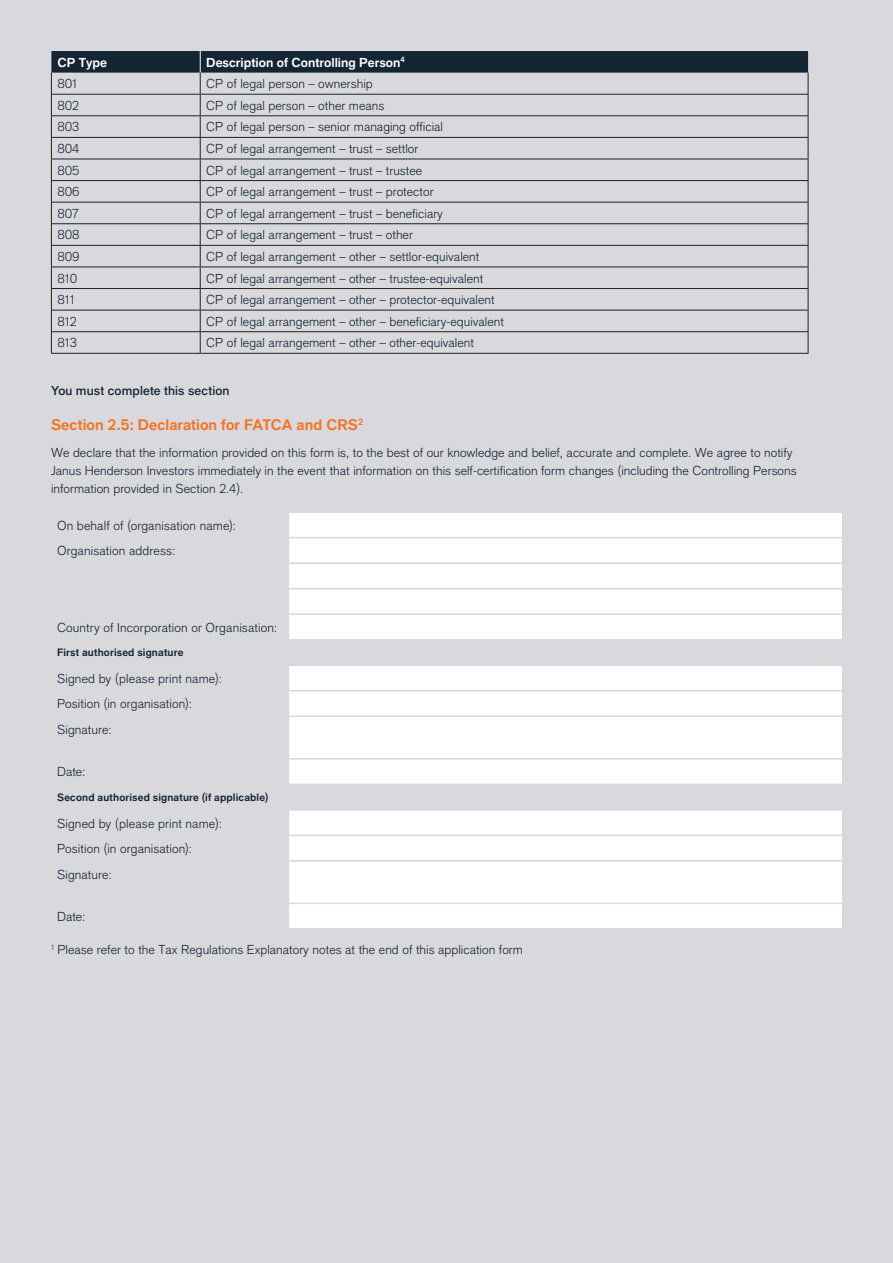
<style>
.page{position:relative;width:893px;height:1263px;background:#d8d8dd}
.page>*{position:absolute;margin:0;border:0;box-sizing:border-box;transform-origin:0 0}
.t1{font:700 15px "Applied Sans Pro";letter-spacing:.005em;color:#f47321}
.t2{font:300 12.75px/25.5px "Applied Sans Pro";color:#142534}
.t3{font:700 12.75px "Applied Sans Pro";color:#fff}
.t4{font:500 12.75px "Applied Sans Pro";letter-spacing:.01em;color:#142534}
.t5{font:700 10.5px "Applied Sans Pro";letter-spacing:.015em;color:#142534}
</style>
<div class="page">
<svg style="left:51px;top:51px;width:758px;height:302px"></svg>
<hr style="left:51px;top:353px;width:149px;height:1px;background:#231f20">
<hr style="left:200px;top:353px;width:608px;height:1px;background:#231f20">
<svg style="left:289px;top:513px;width:553px;height:415px;background:#f9f9fa"></svg>
<hr style="left:289px;top:537px;width:553px;height:1px;background:#d8d8dd">
<hr style="left:289px;top:562px;width:553px;height:2px;background:#d8d8dd">
<hr style="left:289px;top:588px;width:553px;height:1px;background:#d8d8dd">
<hr style="left:289px;top:613px;width:553px;height:2px;background:#d8d8dd">
<hr style="left:289px;top:639px;width:553px;height:1px;background:#d8d8dd">
<hr style="left:289px;top:664px;width:553px;height:2px;background:#d8d8dd">
<hr style="left:289px;top:690px;width:553px;height:1px;background:#d8d8dd">
<hr style="left:289px;top:715px;width:553px;height:2px;background:#d8d8dd">
<hr style="left:289px;top:758px;width:553px;height:1px;background:#d8d8dd">
<hr style="left:289px;top:783px;width:553px;height:2px;background:#d8d8dd">
<hr style="left:289px;top:809px;width:553px;height:1px;background:#d8d8dd">
<hr style="left:289px;top:835px;width:553px;height:1px;background:#d8d8dd">
<hr style="left:289px;top:860px;width:553px;height:2px;background:#d8d8dd">
<hr style="left:289px;top:903px;width:553px;height:1px;background:#d8d8dd">
<p class="t3" style="left:57px;top:54px;width:51px">CP Type</p>
<p class="t3" style="left:206px;top:54px;width:200px">Description of Controlling Person<sup>4</sup></p>
<p class="t2" style="left:57px;top:71px;width:22px">801</p>
<p class="t2" style="left:206px;top:71px;width:168px">CP of legal person – ownership</p>
<p class="t2" style="left:57px;top:93px;width:23px">802</p>
<p class="t2" style="left:206px;top:93px;width:180px">CP of legal person – other means</p>
<p class="t2" style="left:57px;top:114px;width:23px">803</p>
<p class="t2" style="left:206px;top:114px;width:238px">CP of legal person – senior managing official</p>
<p class="t2" style="left:57px;top:136px;width:24px">804</p>
<p class="t2" style="left:206px;top:136px;width:214px">CP of legal arrangement – trust – settlor</p>
<p class="t2" style="left:57px;top:157px;width:24px">805</p>
<p class="t2" style="left:206px;top:157px;width:218px">CP of legal arrangement – trust – trustee</p>
<p class="t2" style="left:57px;top:179px;width:24px">806</p>
<p class="t2" style="left:206px;top:179px;width:229px">CP of legal arrangement – trust – protector</p>
<p class="t2" style="left:57px;top:201px;width:23px">807</p>
<p class="t2" style="left:206px;top:201px;width:238px">CP of legal arrangement – trust – beneficiary</p>
<p class="t2" style="left:57px;top:222px;width:24px">808</p>
<p class="t2" style="left:206px;top:222px;width:208px">CP of legal arrangement – trust – other</p>
<p class="t2" style="left:57px;top:244px;width:24px">809</p>
<p class="t2" style="left:206px;top:244px;width:275px">CP of legal arrangement – other – settlor-equivalent</p>
<p class="t2" style="left:57px;top:265px;width:22px">810</p>
<p class="t2" style="left:206px;top:265px;width:279px">CP of legal arrangement – other – trustee-equivalent</p>
<p class="t2" style="left:57px;top:287px;width:19px">811</p>
<p class="t2" style="left:206px;top:287px;width:290px">CP of legal arrangement – other – protector-equivalent</p>
<p class="t2" style="left:57px;top:308px;width:21px">812</p>
<p class="t2" style="left:206px;top:308px;width:299px">CP of legal arrangement – other – beneficiary-equivalent</p>
<p class="t2" style="left:57px;top:330px;width:21px">813</p>
<p class="t2" style="left:206px;top:330px;width:269px">CP of legal arrangement – other – other-equivalent</p>
<p class="t4" style="left:51px;top:383px;width:180px">You must complete this section</p>
<p class="t1" style="left:51px;top:416px;width:314px">Section 2.5: Declaration for FATCA and CRS<sup>2</sup></p>
<p class="t2" style="left:51px;top:443px;width:747px;line-height:18px">We declare that the information provided on this form is, to the best of our knowledge and belief, accurate and complete. We agree to notify<br>Janus Henderson Investors immediately in the event that information on this self-certification form changes (including the Controlling Persons information provided in Section 2.4).</p>
<p class="t2" style="left:57px;top:512px;width:181px">On behalf of (organisation name):<br>Organisation address:</p>
<p class="t2" style="left:57px;top:615px;width:222px">Country of Incorporation or Organisation:</p>
<p class="t5" style="left:57px;top:646px;width:128px">First authorised signature</p>
<p class="t2" style="left:57px;top:666px;width:167px">Signed by (please print name):<br>Position (in organisation):<br>Signature:</p>
<p class="t2" style="left:57px;top:759px;width:30px">Date:</p>
<p class="t5" style="left:57px;top:791px;width:213px">Second authorised signature (if applicable)</p>
<p class="t2" style="left:57px;top:811px;width:167px">Signed by (please print name):<br>Position (in organisation):<br>Signature:</p>
<p class="t2" style="left:57px;top:904px;width:30px">Date:</p>
<p class="t2" style="left:51px;top:937px;width:473px"><sup>1</sup> Please refer to the Tax Regulations Explanatory notes at the end of this application form</p>
</div>
